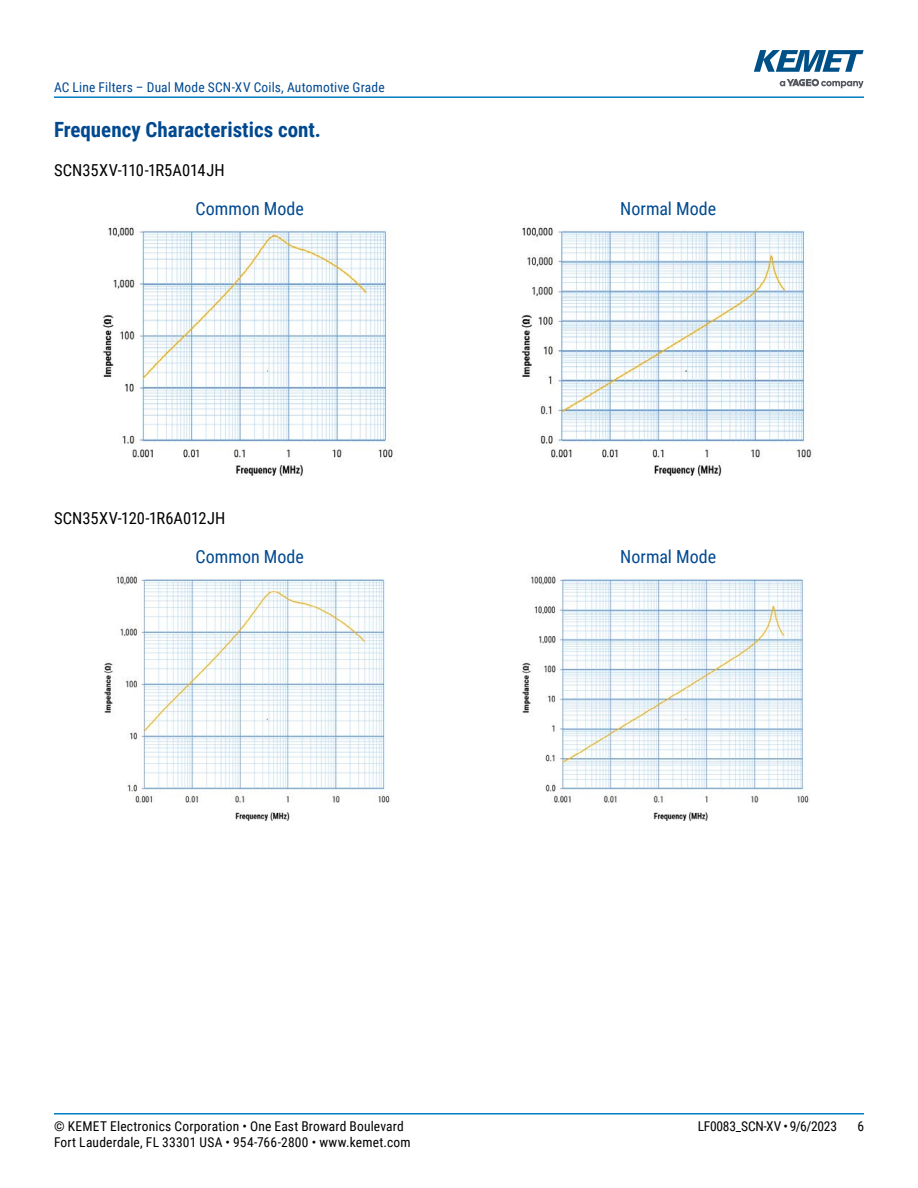
<style>
.page{position:relative;width:918px;height:1188px;background:#fff}
.page>*{position:absolute;margin:0;border:0;box-sizing:border-box;transform-origin:0 0}
.t1{font:700 21px "Roboto Condensed";color:#004990}
.t2{font:18px "Roboto Condensed";color:#004990}
.t3{font:16.5px "Roboto Condensed";letter-spacing:.005em;color:#000}
.t4{font:13.5px "Roboto Condensed";letter-spacing:.015em;color:#000}
.t5{font:13.5px "Roboto Condensed";letter-spacing:.015em;color:#004990}
.t6{font:13.5px "Roboto Condensed";letter-spacing:-.015em;color:#000}
</style>
<div class="page">
<hr style="left:54px;top:1113px;width:810px;height:2px;background:#007dc3">
<hr style="left:54px;top:96px;width:810px;height:2px;background:#007dc3">
<svg style="left:780px;top:79px;width:84px;height:9px"></svg>
<svg style="left:754px;top:50px;width:110px;height:22px"></svg>
<img style="left:103px;top:227px;width:293px;height:250px">
<img style="left:521px;top:225px;width:291px;height:251px">
<img style="left:104px;top:573px;width:286px;height:248px">
<img style="left:522px;top:576px;width:287px;height:245px">
<p class="t5" style="left:54px;top:78px;width:332px">AC Line Filters – Dual Mode SCN-XV Coils, Automotive Grade</p>
<h1 class="t1" style="left:54px;top:115px;width:269px">Frequency Characteristics cont.</h1>
<p class="t3" style="left:54px;top:159px;width:172px">SCN35XV-110-1R5A014JH</p>
<h2 class="t2" style="left:196px;top:196px;width:110px">Common Mode</h2>
<h2 class="t2" style="left:620px;top:196px;width:97px">Normal Mode</h2>
<p class="t3" style="left:54px;top:507px;width:173px">SCN35XV-120-1R6A012JH</p>
<h2 class="t2" style="left:196px;top:544px;width:110px">Common Mode</h2>
<h2 class="t2" style="left:620px;top:544px;width:97px">Normal Mode</h2>
<p class="t4" style="left:54px;top:1116px;width:351px">© KEMET Electronics Corporation • One East Broward Boulevard</p>
<p class="t6" style="left:698px;top:1116px;width:141px">LF0083_SCN-XV • 9/6/2023</p>
<p class="t4" style="left:857px;top:1116px;width:8px">6</p>
<p class="t4" style="left:54px;top:1133px;width:358px">Fort Lauderdale, FL 33301 USA • 954-766-2800 • www.kemet.com</p>
</div>
